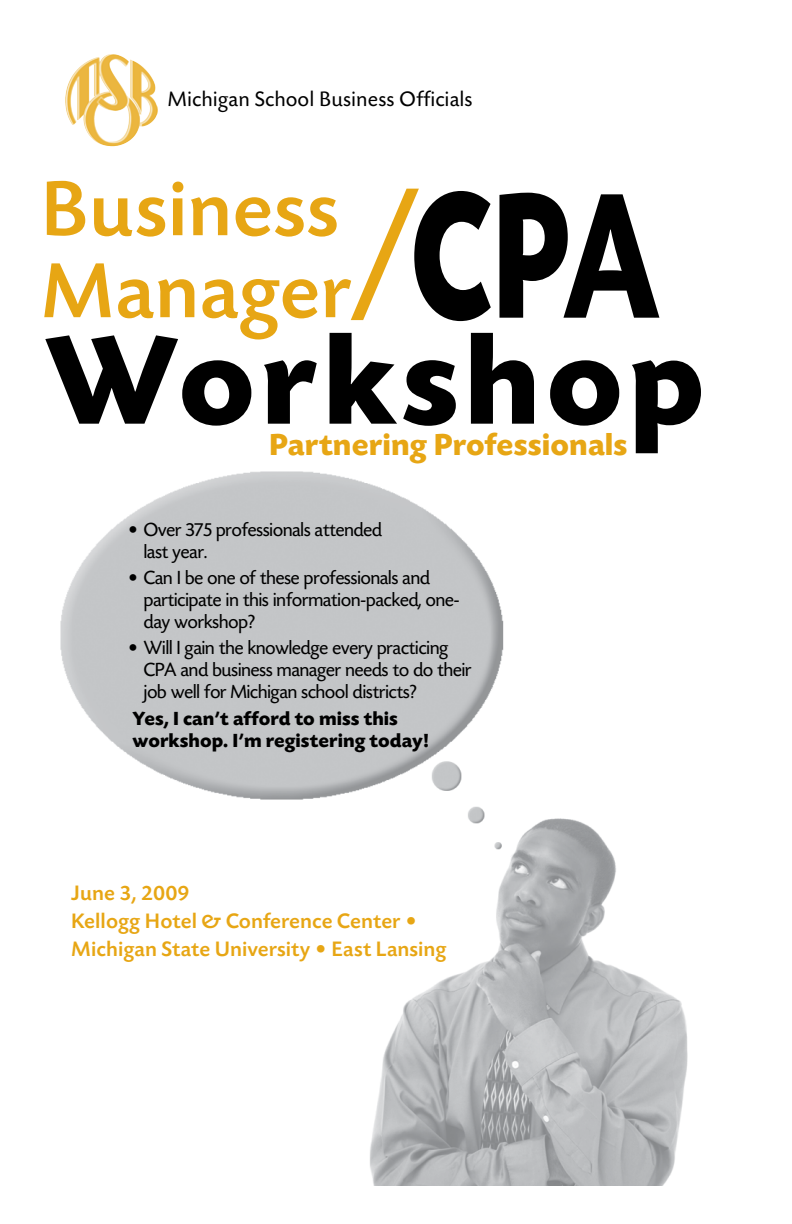
<style>
.page{position:relative;width:792px;height:1224px;background:#fff}
.page>*{position:absolute;margin:0;border:0;box-sizing:border-box;transform-origin:0 0}
.t1{font:700 188px "Today BEF";color:#000;scale:.71 1}
.t2{font:700 132px "Today BEF";letter-spacing:.04em;color:#000}
.t3{font:500 82px/82px "Today BEF";letter-spacing:.005em;color:#e7a614}
.t4{font:700 32px "Today BEF";color:#e7a614}
.t5{font:500 22px/28px "Today BEF";color:#e7a614}
.t6{font:22px "Today BEF";color:#000}
.t7{font:20px/22px "Today HEF";color:#000}
.t8{font:700 20px/22px "Today BEF";color:#000}
</style>
<div class="page">
<img style="left:60px;top:471px;width:628px;height:715px">
<img style="left:69px;top:54px;width:43px;height:27px">
<p class="t6" style="left:167px;top:88px;width:307px">Michigan School Business Officials</p>
<h3 class="t3" style="left:41px;top:170px;width:312px">Business<br>Manager</h3>
<h1 class="t1" style="left:347px;top:155px;width:442px"><sup>/</sup>CPA</h1>
<h2 class="t2" style="left:45px;top:310px;width:662px">Workshop</h2>
<h3 class="t4" style="left:269px;top:428px;width:360px">Partnering Professionals</h3>
<p class="t7" style="left:144px;top:519px;width:240px;text-indent:-16px">• Over 375 professionals attended last year.</p>
<p class="t7" style="left:144px;top:567px;width:317px;text-indent:-16px">• Can I be one of these professionals and participate in this information-packed, one&shy;day workshop?</p>
<p class="t7" style="left:144px;top:637px;width:329px;text-indent:-16px">• Will I gain the knowledge every practicing<br>CPA and business manager needs to do their job well for Michigan school districts?</p>
<p class="t8" style="left:133px;top:708px;width:298px">Yes, I can’t afford to miss this workshop. I’m registering today!</p>
<p class="t5" style="left:71px;top:880px;width:377px">June 3, 2009<br>Kellogg Hotel &amp; Conference Center •<br>Michigan State University • East Lansing</p>
</div>
